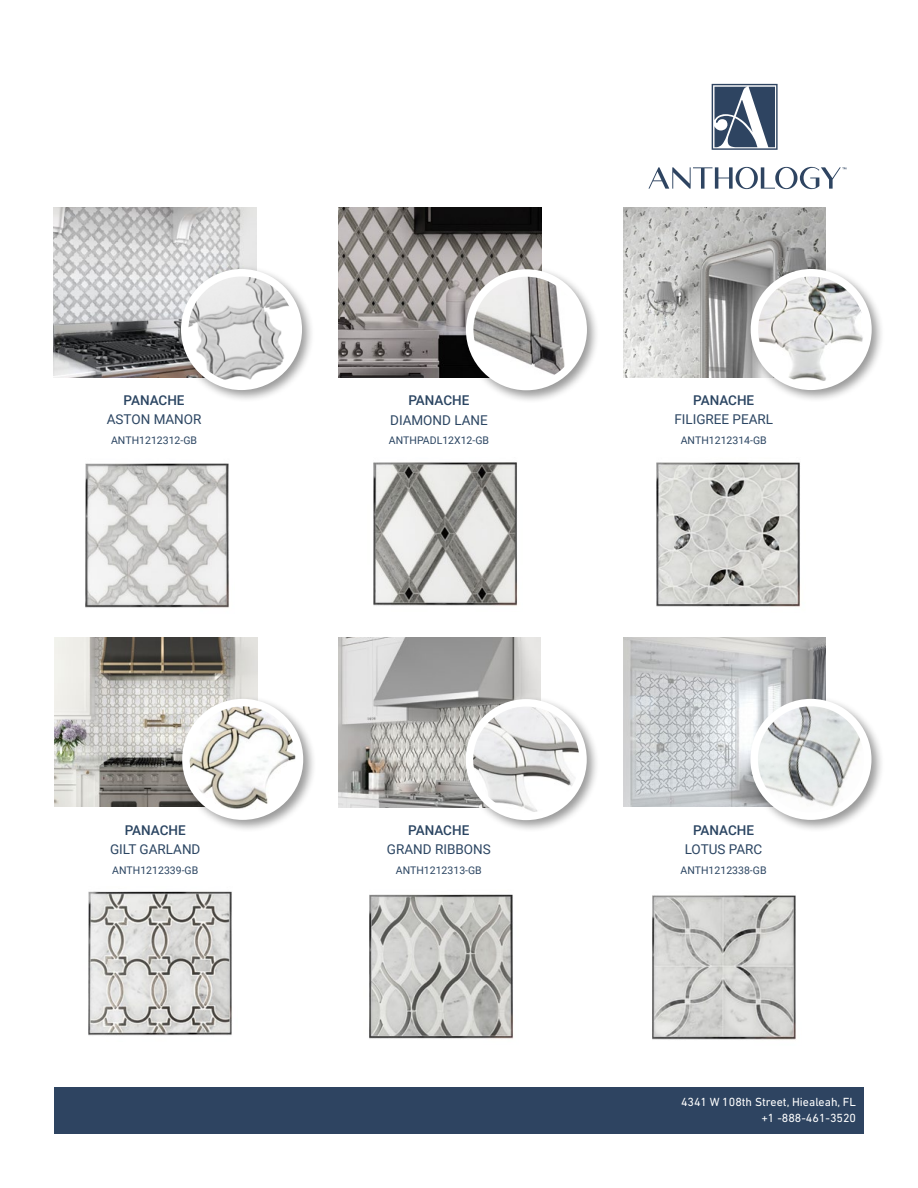
<style>
.page{position:relative;width:918px;height:1188px;background:#fff}
.page>*{position:absolute;margin:0;border:0;box-sizing:border-box;transform-origin:0 0}
.t1{font:13.5px "Roboto";color:#2b4562}
.t2{font:500 13.5px "Roboto";color:#2b4562}
.t3{font:12px/16.5px "DIN Next LT Pro";color:#fff;text-align:right}
.t4{font:10.5px "Roboto";color:#2b4562}
</style>
<div class="page">
<svg style="left:712px;top:84px;width:66px;height:66px"></svg>
<svg style="left:648px;top:167px;width:198px;height:22px"></svg>
<div style="left:54px;top:1088px;width:810px;height:46px;background:#2e4461"></div>
<img style="left:338px;top:208px;width:203px;height:169px">
<div style="left:462px;top:265px;width:138px;height:138px;background:#000;opacity:.4"></div>
<img style="left:470px;top:273px;width:111px;height:113px">
<div style="left:466px;top:269px;width:121px;height:121px;border:8px solid #fff;border-radius:50%"></div>
<img style="left:338px;top:637px;width:203px;height:170px">
<div style="left:462px;top:695px;width:138px;height:138px;background:#000;opacity:.4"></div>
<img style="left:470px;top:703px;width:113px;height:113px">
<div style="left:466px;top:699px;width:121px;height:121px;border:8px solid #fff;border-radius:50%"></div>
<img style="left:623px;top:207px;width:203px;height:170px">
<div style="left:747px;top:265px;width:138px;height:138px;background:#000;opacity:.4"></div>
<img style="left:754px;top:273px;width:113px;height:111px">
<div style="left:751px;top:269px;width:121px;height:121px;border:8px solid #fff;border-radius:50%"></div>
<img style="left:623px;top:637px;width:203px;height:170px">
<div style="left:747px;top:695px;width:138px;height:138px;background:#000;opacity:.4"></div>
<img style="left:754px;top:703px;width:114px;height:113px">
<div style="left:750px;top:699px;width:121px;height:121px;border:8px solid #fff;border-radius:50%"></div>
<img style="left:55px;top:637px;width:202px;height:170px">
<div style="left:178px;top:695px;width:138px;height:138px;background:#000;opacity:.4"></div>
<img style="left:186px;top:703px;width:112px;height:111px">
<div style="left:182px;top:699px;width:121px;height:121px;border:8px solid #fff;border-radius:50%"></div>
<img style="left:373px;top:462px;width:144px;height:144px">
<img style="left:656px;top:462px;width:144px;height:145px">
<img style="left:88px;top:891px;width:144px;height:145px">
<img style="left:369px;top:894px;width:144px;height:145px">
<img style="left:652px;top:895px;width:144px;height:145px">
<img style="left:54px;top:207px;width:202px;height:170px">
<div style="left:177px;top:265px;width:138px;height:138px;background:#000;opacity:.4"></div>
<img style="left:185px;top:273px;width:112px;height:111px">
<div style="left:181px;top:269px;width:121px;height:121px;border:8px solid #fff;border-radius:50%"></div>
<img style="left:85px;top:463px;width:144px;height:145px">
<p class="t2" style="left:124px;top:391px;width:63px">PANACHE</p>
<p class="t1" style="left:107px;top:410px;width:96px">ASTON MANOR</p>
<p class="t4" style="left:111px;top:433px;width:87px">ANTH1212312-GB</p>
<p class="t2" style="left:125px;top:820px;width:63px">PANACHE</p>
<p class="t1" style="left:110px;top:840px;width:92px">GILT GARLAND</p>
<p class="t4" style="left:112px;top:863px;width:87px">ANTH1212339-GB</p>
<p class="t2" style="left:409px;top:391px;width:63px">PANACHE</p>
<p class="t1" style="left:390px;top:410px;width:99px">DIAMOND LANE</p>
<p class="t4" style="left:389px;top:433px;width:102px">ANTHPADL12X12-GB</p>
<p class="t2" style="left:408px;top:821px;width:63px">PANACHE</p>
<p class="t1" style="left:387px;top:840px;width:105px">GRAND RIBBONS</p>
<p class="t4" style="left:396px;top:863px;width:87px">ANTH1212313-GB</p>
<p class="t2" style="left:693px;top:391px;width:63px">PANACHE</p>
<p class="t1" style="left:674px;top:410px;width:100px">FILIGREE PEARL</p>
<p class="t4" style="left:681px;top:433px;width:87px">ANTH1212314-GB</p>
<p class="t2" style="left:693px;top:820px;width:63px">PANACHE</p>
<p class="t1" style="left:685px;top:840px;width:79px">LOTUS PARC</p>
<p class="t4" style="left:681px;top:863px;width:87px">ANTH1212338-GB</p>
<p class="t3" style="left:681px;top:1093px;width:176px">4341 W 108th Street, Hiealeah, FL +1 -888-461-3520</p>
</div>
